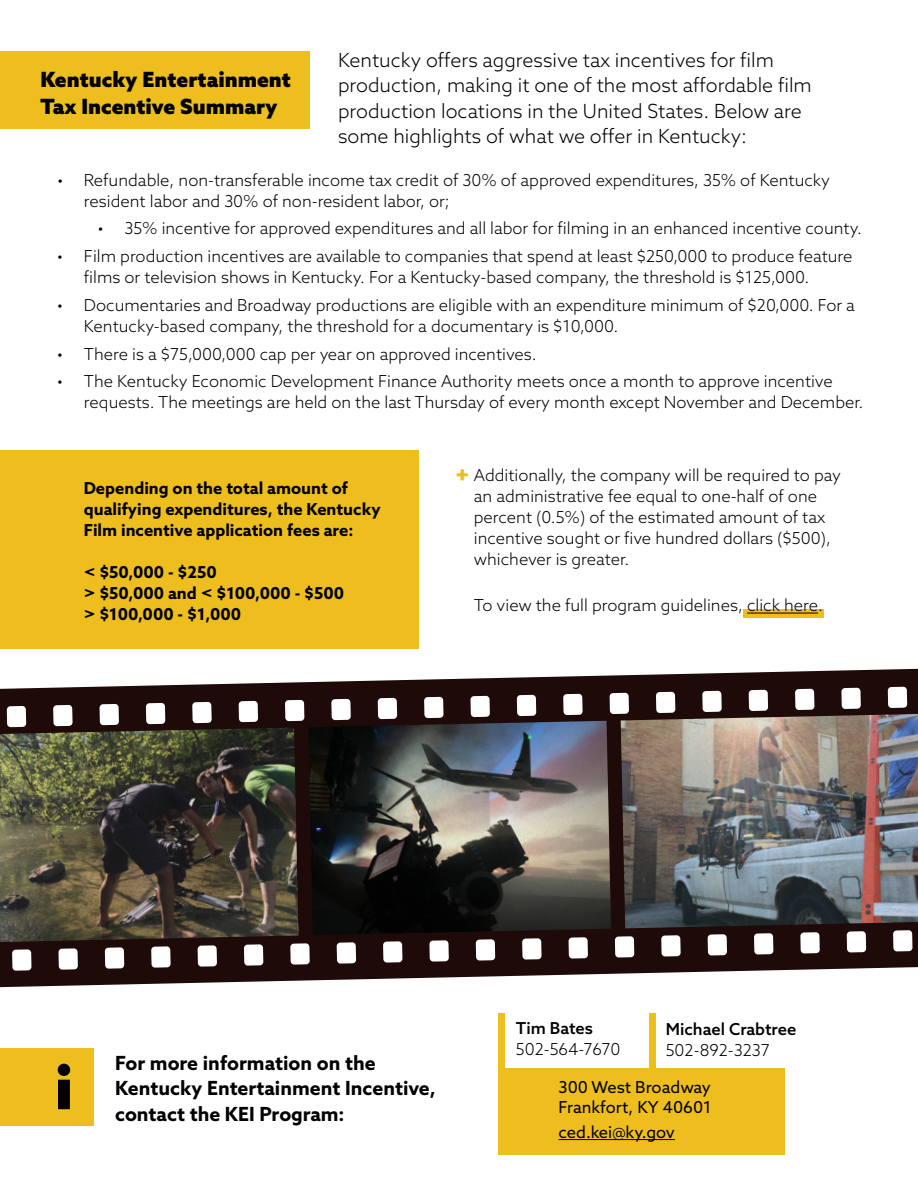
<style>
.page{position:relative;width:918px;height:1188px;background:#fff}
.page>*{position:absolute;margin:0;border:0;box-sizing:border-box;transform-origin:0 0}
.t1{font:900 60px "Azo Sans";color:#000}
.t2{font:900 22.5px "Azo Sans";color:#eebe1e}
.t3{font:900 21px/27px "Azo Sans";color:#000}
.t4{font:300 19.5px/25.5px "Azo Sans";color:#000}
.t5{font:700 19.5px/25.5px "Azo Sans";color:#000}
.t6{font:300 16.5px/21px "Azo Sans";color:#000}
.t7{font:700 16.5px/21px "Azo Sans";color:#000}
.t8{font:16.5px/19.5px "Azo Sans";color:#000}
.t9{font:500 16.5px "Azo Sans";color:#000}
</style>
<div class="page">
<div style="left:498px;top:1068px;width:287px;height:86px;background:#eebe1f"></div>
<div style="left:0;top:52px;width:309px;height:77px;background:#eebe1f"></div>
<div style="left:0;top:450px;width:418px;height:198px;background:#eebe1f"></div>
<svg style="left:744px;top:609px;width:80px;height:8px"></svg>
<hr style="left:747px;top:613px;width:71px;height:1px;background:#000">
<hr style="left:559px;top:1139px;width:116px;height:1px;background:#000">
<div style="left:649px;top:1013px;width:6px;height:55px;background:#eebe1f"></div>
<div style="left:498px;top:1013px;width:6px;height:55px;background:#eebe1f"></div>
<div style="left:0;top:1048px;width:94px;height:77px;background:#eebe1f"></div>
<img style="left:0;top:668px;width:918px;height:319px">
<p class="t4" style="left:338px;top:47px;width:475px">Kentucky offers aggressive tax incentives for film production, making it one of the most affordable film production locations in the United States. Below are some highlights of what we offer in Kentucky:</p>
<p class="t6" style="left:84px;top:169px;width:748px;text-indent:-27px">• Refundable, non-transferable income tax credit of 30% of approved expenditures, 35% of Kentucky resident labor and 30% of non-resident labor, or;</p>
<p class="t6" style="left:97px;top:218px;width:766px">• 35% incentive for approved expenditures and all labor for filming in an enhanced incentive county.</p>
<p class="t6" style="left:84px;top:246px;width:770px;text-indent:-27px">• Film production incentives are available to companies that spend at least $250,000 to produce feature films or television shows in Kentucky. For a Kentucky-based company, the threshold is $125,000.</p>
<p class="t6" style="left:84px;top:294px;width:773px;text-indent:-27px">• Documentaries and Broadway productions are eligible with an expenditure minimum of $20,000. For a<br>Kentucky-based company, the threshold for a documentary is $10,000.</p>
<p class="t6" style="left:57px;top:343px;width:481px">• There is a $75,000,000 cap per year on approved incentives.</p>
<p class="t6" style="left:84px;top:371px;width:781px;text-indent:-27px">• The Kentucky Economic Development Finance Authority meets once a month to approve incentive requests. The meetings are held on the last Thursday of every month except November and December.</p>
<p class="t3" style="left:40px;top:65px;width:252px">Kentucky Entertainment<br>Tax Incentive Summary</p>
<p class="t7" style="left:84px;top:477px;width:298px">Depending on the total amount of qualifying expenditures, the Kentucky<br>Film incentive application fees are:</p>
<p class="t7" style="left:84px;top:561px;width:262px">&lt; $50,000 - $250<br>&gt; $50,000 and &lt; $100,000 - $500 &gt; $100,000 - $1,000</p>
<p class="t6" style="left:474px;top:464px;width:369px">Additionally, the company will be required to pay an administrative fee equal to one-half of one percent (0.5%) of the estimated amount of tax incentive sought or five hundred dollars ($500), whichever is greater.</p>
<p class="t6" style="left:474px;top:595px;width:351px">To view the full program guidelines, click here.</p>
<h2 class="t2" style="left:455px;top:460px;width:15px">+</h2>
<h1 class="t1" style="left:55px;top:1048px;width:20px">i</h1>
<p class="t5" style="left:115px;top:1050px;width:322px">For more information on the<br>Kentucky Entertainment Incentive, contact the KEI Program:</p>
<p class="t9" style="left:666px;top:1018px;width:132px">Michael Crabtree</p>
<p class="t6" style="left:666px;top:1039px;width:106px">502-892-3237</p>
<p class="t8" style="left:559px;top:1077px;width:155px">300 West Broadway<br>Frankfort, KY 40601</p>
<p class="t8" style="left:559px;top:1122px;width:118px">ced.kei@ky.gov</p>
<p class="t9" style="left:516px;top:1017px;width:79px">Tim Bates</p>
<p class="t6" style="left:516px;top:1039px;width:106px">502-564-7670</p>
</div>
